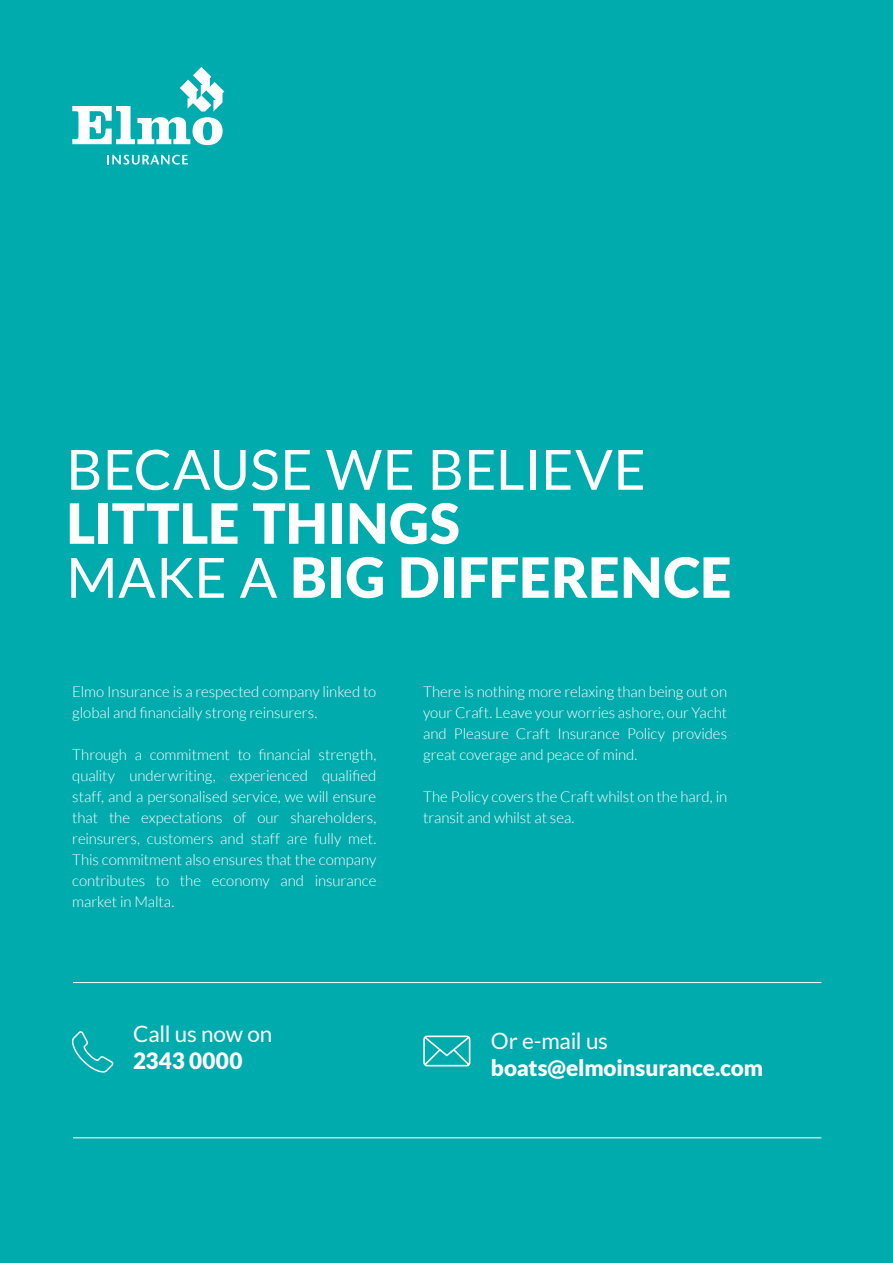
<style>
.page{position:relative;width:893px;height:1263px;background:#fff}
.page>*{position:absolute;margin:0;border:0;box-sizing:border-box;transform-origin:0 0}
.t1{font:55.5px/54px "Lato";letter-spacing:.01em;color:#fff}
.t2{font:900 55.5px "Lato";letter-spacing:.01em;color:#fff}
.t3{font:900 22.5px "Lato";letter-spacing:-.005em;color:#fff}
.t4{font:22.5px "Lato";letter-spacing:-.015em;color:#fff}
.t5{font:300 15px/21px "Lato";letter-spacing:-.005em;color:#fff}
.s1{font-weight:900}
.s2{font-weight:400}
</style>
<div class="page">
<div style="left:0;top:0;width:892px;height:1263px;background:#00abad"></div>
<svg style="left:72px;top:67px;width:152px;height:78px"></svg>
<svg style="left:108px;top:155px;width:80px;height:10px"></svg>
<hr style="left:73px;top:982px;width:748px;height:1px;background:#fff">
<hr style="left:73px;top:1137px;width:748px;height:1px;background:#fff">
<svg style="left:423px;top:1035px;width:47px;height:31px"></svg>
<svg style="left:71px;top:1031px;width:43px;height:42px"></svg>
<p class="t1" style="left:66px;top:442px;width:581px">BECAUSE WE BELIEVE<br><span class="s1">LITTLE THINGS</span></p>
<p class="t2" style="left:66px;top:545px;width:667px"><span class="s2">MAKE A</span> BIG DIFFERENCE</p>
<p class="t5" style="left:72px;top:681px;width:306px">Elmo Insurance is a respected company linked to global and financially strong reinsurers.</p>
<p class="t5" style="left:72px;top:744px;width:306px;text-align:justify">Through a commitment to financial strength, quality underwriting, experienced qualified staff, and a personalised service, we will ensure that the expectations of our shareholders, reinsurers, customers and staff are fully met.<br>This commitment also ensures that the company contributes to the economy and insurance market in Malta.</p>
<p class="t5" style="left:423px;top:681px;width:306px;text-align:justify">There is nothing more relaxing than being out on your Craft. Leave your worries ashore, our Yacht and Pleasure Craft Insurance Policy provides great coverage and peace of mind.</p>
<p class="t5" style="left:423px;top:786px;width:306px">The Policy covers the Craft whilst on the hard, in transit and whilst at sea.</p>
<p class="t4" style="left:133px;top:1022px;width:141px">Call us now on</p>
<p class="t3" style="left:133px;top:1048px;width:111px">2343 0000</p>
<p class="t4" style="left:491px;top:1029px;width:119px">Or e-mail us</p>
<p class="t3" style="left:491px;top:1055px;width:274px">boats@elmoinsurance.com</p>
</div>
